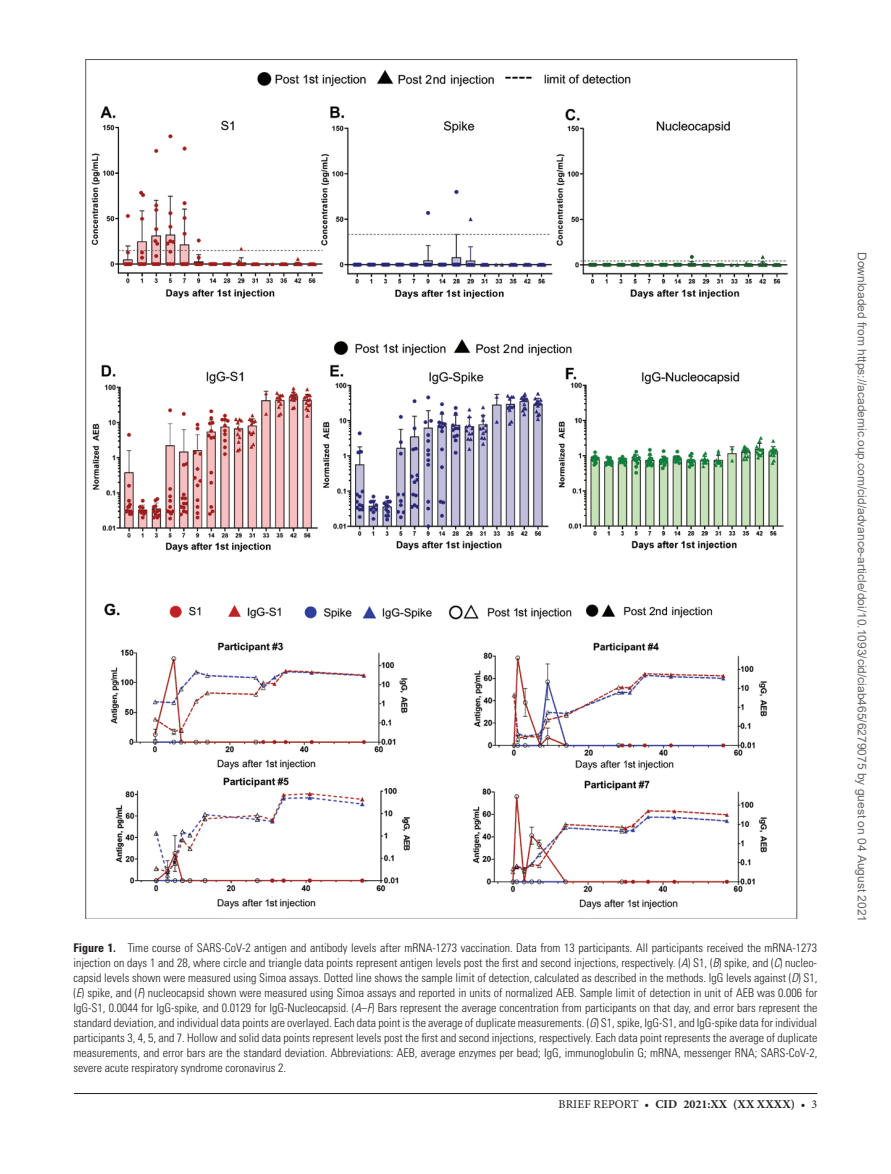
<style>
.page{position:relative;width:891px;height:1174px;background:#fff}
.page>*{position:absolute;margin:0;border:0;box-sizing:border-box;transform-origin:0 0}
.t1{font:300 condensed 12px/15px "Univers LT Std";color:#231f20;text-align:justify}
.t2{font:12px "Arial";color:#666}
.t3{font:700 12px "Minion Pro";letter-spacing:.01em;color:#231f20}
.s1{font-weight:700}
.s2{font-style:italic}
.s3{font-weight:400}
</style>
<div class="page">
<hr style="left:74px;top:1093px;width:743px;height:1px;background:#231f20">
<img style="left:85px;top:59px;width:713px;height:859px">
<p class="t1" style="left:74px;top:940px;width:745px"><span class="s1">Figure 1.</span> Time course of SARS-CoV-2 antigen and antibody levels after mRNA-1273 vaccination. Data from 13 participants. All participants received the mRNA-1273 injection on days 1 and 28, where circle and triangle data points represent antigen levels post the first and second injections, respectively. (<span class="s2">A</span>) S1, (<span class="s2">B</span>) spike, and (<span class="s2">C</span>) nucleo&shy;capsid levels shown were measured using Simoa assays. Dotted line shows the sample limit of detection, calculated as described in the methods. IgG levels against (<span class="s2">D</span>) S1, (<span class="s2">E</span>) spike, and (<span class="s2">F</span>) nucleocapsid shown were measured using Simoa assays and reported in units of normalized AEB. Sample limit of detection in unit of AEB was 0.006 for IgG-S1, 0.0044 for IgG-spike, and 0.0129 for IgG-Nucleocapsid. (<span class="s2">A</span>–<span class="s2">F</span>) Bars represent the average concentration from participants on that day, and error bars represent the standard deviation, and individual data points are overlayed. Each data point is the average of duplicate measurements. (<span class="s2">G</span>) S1, spike, IgG-S1, and IgG-spike data for individual participants 3, 4, 5, and 7. Hollow and solid data points represent levels post the first and second injections, respectively. Each data point represents the average of duplicate measurements, and error bars are the standard deviation. Abbreviations: AEB, average enzymes per bead; IgG, immunoglobulin G; mRNA, messenger RNA; SARS-CoV-2, severe acute respiratory syndrome coronavirus 2.</p>
<p class="t3" style="left:559px;top:1095px;width:260px"><span class="s3">BRIEF REPORT •</span> cid 2021:XX (XX XXXX) <span class="s3">• 3</span></p>
<p class="t2" style="left:866px;top:252px;width:672px;rotate:90deg">Downloaded from https://academic.oup.com/cid/advance-article/doi/10.1093/cid/ciab465/6279075 by guest on 04 August 2021</p>
</div>
